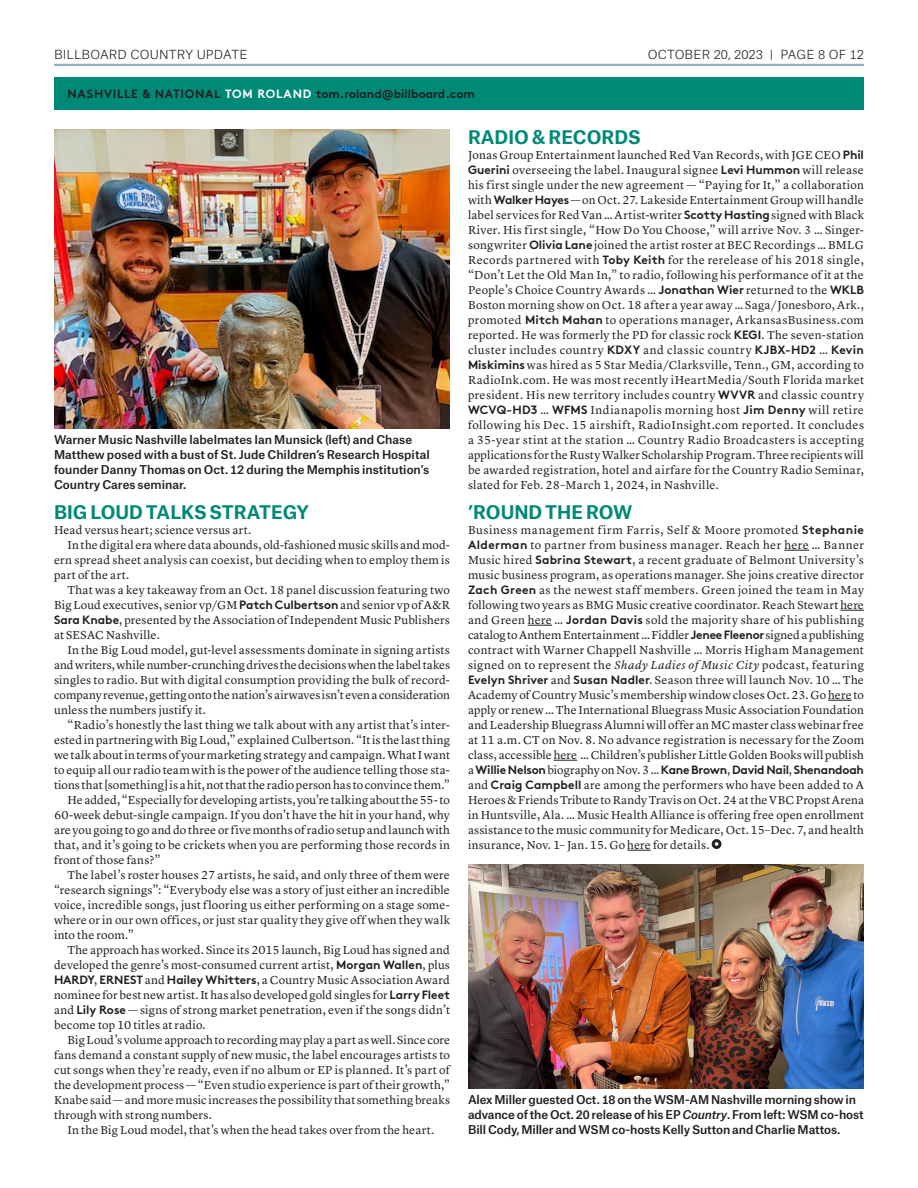
<style>
.page{position:relative;width:918px;height:1188px;background:#fff}
.page>*{position:absolute;margin:0;border:0;box-sizing:border-box;transform-origin:0 0}
._20_Breaker{font:700 18px "Atlas Grotesk";color:#008977}
._20_Text1-No_Indent{font:12px/15px "Lyon Text";letter-spacing:.015em;color:#231f20;text-align:justify}
._20_Text1{font:12px/15px "Lyon Text";letter-spacing:.015em;color:#231f20;text-align:justify}
.t1{font:700 12px "Brown";letter-spacing:.04em;color:#231f20}
.t2{font:300 12px "Atlas Grotesk";letter-spacing:.01em;color:#231f20}
._20_CAPTION{font:500 11.7px/15px "Atlas Grotesk";letter-spacing:-.005em;color:#231f20}
.s1{color:#fff}
.s2{font-family:"Brown";font-weight:700}
.s3{font-style:italic}
</style>
<div class="page">
<hr style="left:54px;top:64px;width:810px;height:2px;background:#94adc2">
<div style="left:54px;top:77px;width:810px;height:33px;background:#008977"></div>
<svg style="left:784px;top:550px;width:25px;height:1px"></svg>
<svg style="left:840px;top:610px;width:24px;height:1px"></svg>
<svg style="left:528px;top:625px;width:24px;height:1px"></svg>
<svg style="left:828px;top:700px;width:24px;height:1px"></svg>
<svg style="left:554px;top:760px;width:23px;height:1px"></svg>
<svg style="left:627px;top:850px;width:24px;height:1px"></svg>
<svg style="left:712px;top:839px;width:9px;height:10px"></svg>
<img style="left:54px;top:129px;width:396px;height:300px">
<img style="left:468px;top:864px;width:396px;height:225px">
<p class="t2" style="left:54px;top:45px;width:195px">BILLBOARD COUNTRY UPDATE</p>
<p class="t2" style="left:648px;top:45px;width:218px">OCTOBER 20, 2023 | PAGE 8 OF 12</p>
<p class="t1" style="left:68px;top:84px;width:409px">NASHVILLE &amp; NATIONAL <span class="s1">TOM ROLAND</span> tom.roland@billboard.com</p>
<p class="_20_CAPTION" style="left:54px;top:431px;width:377px">Warner Music Nashville labelmates Ian Munsick (left) and Chase Matthew posed with a bust of St. Jude Children’s Research Hospital founder Danny Thomas on Oct. 12 during the Memphis institution’s Country Cares seminar.</p>
<p class="_20_Breaker" style="left:54px;top:497px;width:256px">BIG LOUD TALKS STRATEGY</p>
<p class="_20_Text1-No_Indent" style="left:54px;top:522px;width:199px">Head versus heart; science versus art.</p>
<p class="_20_Text1" style="left:54px;top:537px;width:398px;text-indent:14px">In the digital era where data abounds, old-fashioned music skills and mod&shy;ern spread sheet analysis can coexist, but deciding when to employ them is part of the art.</p>
<p class="_20_Text1" style="left:54px;top:582px;width:397px;text-indent:14px">That was a key takeaway from an Oct. 18 panel discussion featuring two Big Loud executives, senior vp/GM <span class="s2">Patch Culbertson</span> and senior vp of A&amp;R <span class="s2">Sara Knabe</span>, presented by the Association of Independent Music Publishers at SESAC Nashville.</p>
<p class="_20_Text1" style="left:54px;top:642px;width:398px;text-indent:14px">In the Big Loud model, gut-level assessments dominate in signing artists and writers, while number-crunching drives the decisions when the label takes singles to radio. But with digital consumption providing the bulk of record&shy;company revenue, getting onto the nation’s airwaves isn’t even a consideration unless the numbers justify it.</p>
<p class="_20_Text1" style="left:54px;top:717px;width:398px;text-indent:14px">“Radio’s honestly the last thing we talk about with any artist that’s inter&shy;ested in partnering with Big Loud,” explained Culbertson. “It is the last thing we talk about in terms of your marketing strategy and campaign. What I want to equip all our radio team with is the power of the audience telling those sta&shy;tions that [something] is a hit, not that the radio person has to convince them.”</p>
<p class="_20_Text1" style="left:54px;top:792px;width:398px;text-indent:14px">He added, “Especially for developing artists, you’re talking about the 55- to 60-week debut-single campaign. If you don’t have the hit in your hand, why are you going to go and do three or five months of radio setup and launch with that, and it’s going to be crickets when you are performing those records in front of those fans?”</p>
<p class="_20_Text1" style="left:54px;top:867px;width:398px;text-indent:14px">The label’s roster houses 27 artists, he said, and only three of them were “research signings”: “Everybody else was a story of just either an incredible voice, incredible songs, just flooring us either performing on a stage some&shy;where or in our own offices, or just star quality they give off when they walk into the room.”</p>
<p class="_20_Text1" style="left:54px;top:942px;width:398px;text-indent:14px">The approach has worked. Since its 2015 launch, Big Loud has signed and developed the genre’s most-consumed current artist, <span class="s2">Morgan Wallen</span>, plus <span class="s2">HARDY</span>, <span class="s2">ERNEST</span> and <span class="s2">Hailey Whitters</span>, a Country Music Association Award nominee for best new artist. It has also developed gold singles for <span class="s2">Larry Fleet </span>and <span class="s2">Lily Rose</span> — signs of strong market penetration, even if the songs didn’t become top 10 titles at radio.</p>
<p class="_20_Text1" style="left:54px;top:1032px;width:398px;text-indent:14px">Big Loud’s volume approach to recording may play a part as well. Since core fans demand a constant supply of new music, the label encourages artists to cut songs when they’re ready, even if no album or EP is planned. It’s part of the development process — “Even studio experience is part of their growth,” Knabe said — and more music increases the possibility that something breaks through with strong numbers.</p>
<p class="_20_Text1" style="left:68px;top:1122px;width:368px">In the Big Loud model, that’s when the head takes over from the heart.</p>
<p class="_20_Breaker" style="left:468px;top:122px;width:174px">RADIO &amp; RECORDS</p>
<p class="_20_Text1-No_Indent" style="left:468px;top:147px;width:398px">Jonas Group Entertainment launched Red Van Records, with JGE CEO <span class="s2">Phil Guerini</span> overseeing the label. Inaugural signee <span class="s2">Levi Hummon</span> will release his first single under the new agreement — “Paying for It,” a collaboration with <span class="s2">Walker Hayes</span> — on Oct.27. Lakeside Entertainment Group will handle label services for Red Van … Artist-writer <span class="s2">Scotty Hasting</span> signed with Black River. His first single, “How Do You Choose,” will arrive Nov. 3 … Singer&shy;songwriter <span class="s2">Olivia Lane</span> joined the artist roster at BEC Recordings … BMLG Records partnered with <span class="s2">Toby Keith</span> for the rerelease of his 2018 single, “Don’t Let the Old Man In,” to radio, following his performance of it at the People’s Choice Country Awards … <span class="s2">Jonathan Wier</span> returned to the <span class="s2">WKLB </span>Boston morning show on Oct. 18 after a year away … Saga/Jonesboro, Ark., promoted <span class="s2">Mitch Mahan</span> to operations manager, ArkansasBusiness.com reported. He was formerly the PD for classic rock <span class="s2">KEGI</span>. The seven-station cluster includes country <span class="s2">KDXY</span> and classic country <span class="s2">KJBX-HD2</span> … <span class="s2">Kevin Miskimins</span> was hired as 5 Star Media/Clarksville, Tenn., GM, according to RadioInk.com. He was most recently iHeartMedia/South Florida market president. His new territory includes country <span class="s2">WVVR</span> and classic country <span class="s2">WCVQ-HD3</span> … <span class="s2">WFMS</span> Indianapolis morning host <span class="s2">Jim Denny</span> will retire following his Dec. 15 airshift, RadioInsight.com reported. It concludes a 35-year stint at the station … Country Radio Broadcasters is accepting applications for the Rusty Walker Scholarship Program. Three recipients will be awarded registration, hotel and airfare for the Country Radio Seminar, slated for Feb. 28–March 1, 2024, in Nashville.</p>
<p class="_20_Breaker" style="left:468px;top:497px;width:166px">’ROUND THE ROW</p>
<p class="_20_Text1-No_Indent" style="left:468px;top:522px;width:398px">Business management firm Farris, Self &amp; Moore promoted <span class="s2">Stephanie Alderman</span> to partner from business manager. Reach her here … Banner Music hired <span class="s2">Sabrina Stewart</span>, a recent graduate of Belmont University’s music business program, as operations manager. She joins creative director <span class="s2">Zach Green</span> as the newest staff members. Green joined the team in May following two years as BMG Music creative coordinator. Reach Stewart here and Green here … <span class="s2">Jordan Davis</span> sold the majority share of his publishing catalog to Anthem Entertainment… Fiddler <span class="s2">Jenee Fleenor</span> signed a publishing contract with Warner Chappell Nashville … Morris Higham Management signed on to represent the <span class="s3">Shady Ladies of Music City</span> podcast, featuring <span class="s2">Evelyn Shriver</span> and <span class="s2">Susan Nadler</span>. Season three will launch Nov. 10 … The Academy of Country Music’s membership window closes Oct.23. Go here to apply or renew … The International Bluegrass Music Association Foundation and Leadership Bluegrass Alumni will offer an MC master class webinar free at 11 a.m. CT on Nov. 8. No advance registration is necessary for the Zoom class, accessible here …Children’s publisher Little Golden Books will publish a <span class="s2">Willie Nelson</span> biography on Nov.3…<span class="s2">Kane Brown</span>, <span class="s2">David Nail</span>, <span class="s2">Shenandoah </span>and <span class="s2">Craig Campbell</span> are among the performers who have been added to A Heroes&amp; Friends Tribute to Randy Travis on Oct.24 at the VBC Propst Arena in Huntsville, Ala. … Music Health Alliance is offering free open enrollment assistance to the music community for Medicare, Oct. 15–Dec. 7, and health insurance, Nov. 1– Jan. 15. Go here for details.</p>
<p class="_20_CAPTION" style="left:468px;top:1091px;width:397px">Alex Miller guested Oct. 18 on the WSM-AM Nashville morning show in advance of the Oct. 20 release of his EP <span class="s3">Country</span>. From left: WSM co-host<br>Bill Cody, Miller and WSM co-hosts Kelly Sutton and Charlie Mattos.</p>
</div>
